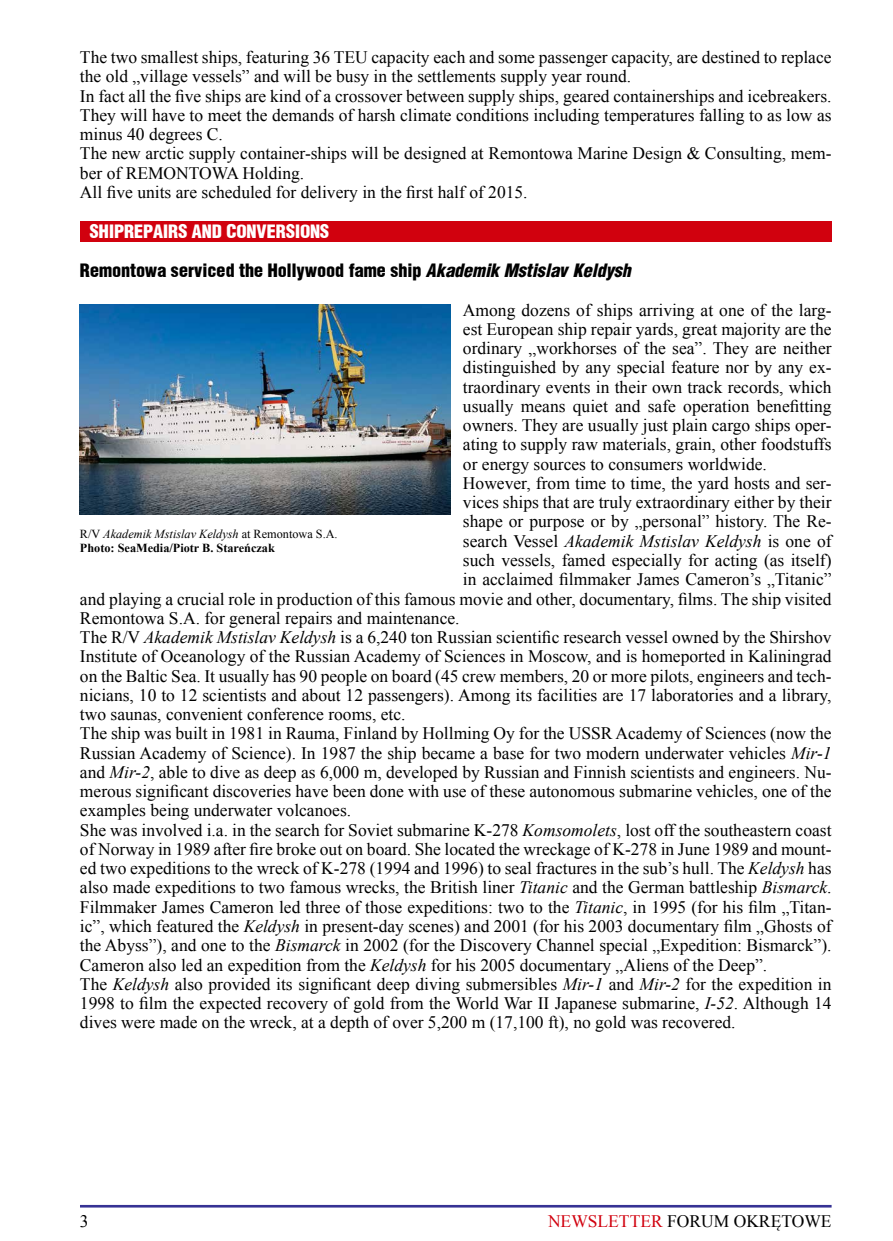
<style>
.page{position:relative;width:893px;height:1241px;background:#fff}
.page>*{position:absolute;margin:0;border:0;box-sizing:border-box;transform-origin:0 0}
.t1{font:18.38px/38.7px "Switz Cond Blackpl";color:#000}
.t2{font:17.5px/19.2px "Times New Roman";color:#000}
.t3{font:italic 17.5px "Times New Roman";color:#000}
.t4{font:700 12.25px/13.1px "Times New Roman";color:#000}
.s1{color:#fff}
.s2{font-style:italic}
.s3{font-style:normal}
.s4{font-weight:400}
.s5{font-weight:400;font-style:italic}
.s6{color:#d1010e}
</style>
<div class="page">
<hr style="left:80px;top:1204px;width:752px;height:3px;background:#363294">
<div style="left:80px;top:220px;width:752px;height:21px;background:#d1010e"></div>
<img style="left:80px;top:304px;width:371px;height:210px">
<p class="t2" style="left:80px;top:47px;width:753px">The two smallest ships, featuring 36 TEU capacity each and some passenger capacity, are destined to replace the old „village vessels” and will be busy in the settlements supply year round.<br>In fact all the five ships are kind of a crossover between supply ships, geared containerships and icebreakers.<br>They will have to meet the demands of harsh climate conditions including temperatures falling to as low as minus 40 degrees C.<br>The new arctic supply container-ships will be designed at Remontowa Marine Design &amp; Consulting, mem&shy;ber of REMONTOWA Holding.<br>All five units are scheduled for delivery in the first half of 2015.</p>
<p class="t1" style="left:80px;top:211px;width:552px;text-indent:10px"><span class="s1">SHIPREPAIRS AND CONVERSIONS<br></span>Remontowa serviced the Hollywood fame ship <span class="s2">Akademik Mstislav Keldysh</span></p>
<p class="t2" style="left:463px;top:299px;width:370px">Among dozens of ships arriving at one of the larg-</p>
<p class="t2" style="left:463px;top:319px;width:370px">est European ship repair yards, great majority are the</p>
<p class="t2" style="left:463px;top:338px;width:370px">ordinary „workhorses of the sea”. They are neither</p>
<p class="t2" style="left:463px;top:357px;width:370px">distinguished by any special feature nor by any ex-</p>
<p class="t2" style="left:463px;top:376px;width:370px">traordinary events in their own track records, which</p>
<p class="t2" style="left:463px;top:396px;width:370px">usually means quiet and safe operation benefitting</p>
<p class="t2" style="left:463px;top:415px;width:370px">owners. They are usually just plain cargo ships oper-</p>
<p class="t2" style="left:463px;top:434px;width:370px">ating to supply raw materials, grain, other foodstuffs</p>
<p class="t2" style="left:463px;top:453px;width:305px">or energy sources to consumers worldwide.</p>
<p class="t2" style="left:463px;top:473px;width:370px">However, from time to time, the yard hosts and ser-</p>
<p class="t2" style="left:463px;top:492px;width:370px">vices ships that are truly extraordinary either by their</p>
<p class="t2" style="left:463px;top:511px;width:370px">shape or purpose or by „personal” history. The Re-</p>
<p class="t3" style="left:463px;top:528px;width:370px"><span class="s3">search Vessel</span> Akademik Mstislav Keldysh <span class="s3">is one of</span></p>
<p class="t2" style="left:463px;top:550px;width:370px">such vessels, famed especially for acting (as itself)</p>
<p class="t2" style="left:463px;top:569px;width:370px">in acclaimed filmmaker James Cameron’s „Titanic”</p>
<p class="t2" style="left:80px;top:588px;width:753px">and playing a crucial role in production of this famous movie and other, documentary, films. The ship visited</p>
<p class="t2" style="left:80px;top:607px;width:381px">Remontowa S.A. for general repairs and maintenance.</p>
<p class="t2" style="left:80px;top:627px;width:753px">The R/V <span class="s2">Akademik Mstislav Keldysh</span> is a 6,240 ton Russian scientific research vessel owned by the Shirshov</p>
<p class="t2" style="left:80px;top:646px;width:753px">Institute of Oceanology of the Russian Academy of Sciences in Moscow, and is homeported in Kaliningrad</p>
<p class="t2" style="left:80px;top:665px;width:753px">on the Baltic Sea. It usually has 90 people on board (45 crew members, 20 or more pilots, engineers and tech-</p>
<p class="t2" style="left:80px;top:684px;width:753px">nicians, 10 to 12 scientists and about 12 passengers). Among its facilities are 17 laboratories and a library,</p>
<p class="t2" style="left:80px;top:704px;width:327px">two saunas, convenient conference rooms, etc.</p>
<p class="t2" style="left:80px;top:723px;width:753px">The ship was built in 1981 in Rauma, Finland by Hollming Oy for the USSR Academy of Sciences (now the</p>
<p class="t2" style="left:80px;top:742px;width:753px">Russian Academy of Science). In 1987 the ship became a base for two modern underwater vehicles <span class="s2">Mir-1</span></p>
<p class="t2" style="left:80px;top:761px;width:753px">and <span class="s2">Mir-2</span>, able to dive as deep as 6,000 m, developed by Russian and Finnish scientists and engineers. Nu-</p>
<p class="t2" style="left:80px;top:781px;width:753px">merous significant discoveries have been done with use of these autonomous submarine vehicles, one of the</p>
<p class="t2" style="left:80px;top:800px;width:273px">examples being underwater volcanoes.</p>
<p class="t2" style="left:80px;top:819px;width:753px">She was involved i.a. in the search for Soviet submarine K-278 <span class="s2">Komsomolets</span>, lost off the southeastern coast</p>
<p class="t2" style="left:80px;top:838px;width:753px">of Norway in 1989 after fire broke out on board. She located the wreckage of K-278 in June 1989 and mount-</p>
<p class="t2" style="left:80px;top:858px;width:753px">ed two expeditions to the wreck of K-278 (1994 and 1996) to seal fractures in the sub’s hull. The <span class="s2">Keldysh</span> has</p>
<p class="t2" style="left:80px;top:877px;width:753px">also made expeditions to two famous wrecks, the British liner <span class="s2">Titanic</span> and the German battleship <span class="s2">Bismarck</span>.</p>
<p class="t2" style="left:80px;top:896px;width:753px">Filmmaker James Cameron led three of those expeditions: two to the <span class="s2">Titanic</span>, in 1995 (for his film „Titan-</p>
<p class="t2" style="left:80px;top:915px;width:753px">ic”, which featured the <span class="s2">Keldysh</span> in present-day scenes) and 2001 (for his 2003 documentary film „Ghosts of</p>
<p class="t2" style="left:80px;top:935px;width:753px">the Abyss”), and one to the <span class="s2">Bismarck</span> in 2002 (for the Discovery Channel special „Expedition: Bismarck”).</p>
<p class="t2" style="left:80px;top:954px;width:689px">Cameron also led an expedition from the <span class="s2">Keldysh</span> for his 2005 documentary „Aliens of the Deep”.</p>
<p class="t2" style="left:80px;top:973px;width:753px">The <span class="s2">Keldysh</span> also provided its significant deep diving submersibles <span class="s2">Mir-1</span> and <span class="s2">Mir-2</span> for the expedition in</p>
<p class="t2" style="left:80px;top:992px;width:753px">1998 to film the expected recovery of gold from the World War II Japanese submarine, <span class="s2">I-52</span>. Although 14</p>
<p class="t2" style="left:80px;top:1012px;width:657px">dives were made on the wreck, at a depth of over 5,200 m (17,100 ft), no gold was recovered.</p>
<p class="t4" style="left:80px;top:527px;width:259px"><span class="s4">R/V</span> <span class="s5">Akademik Mstislav Keldysh</span> <span class="s4">at Remontowa S.A.<br></span>Photo: SeaMedia/Piotr B. Stareńczak</p>
<p class="t2" style="left:80px;top:1210px;width:10px">3</p>
<p class="t2" style="left:548px;top:1210px;width:285px"><span class="s6">NEWSLETTER</span> FORUM OKRĘTOWE</p>
</div>
